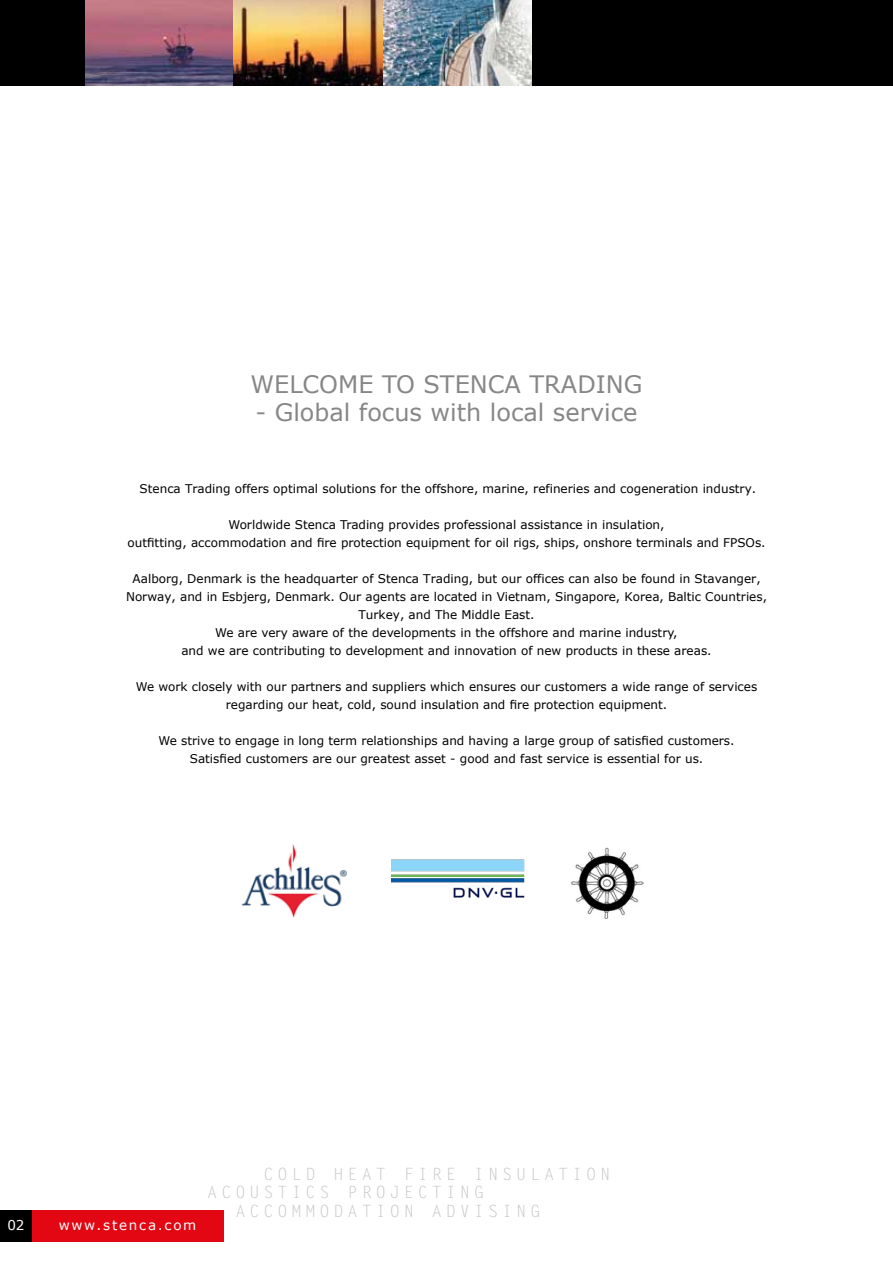
<style>
.page{position:relative;width:893px;height:1263px;background:#fff}
.page>*{position:absolute;margin:0;border:0;box-sizing:border-box;transform-origin:0 0}
.t1{font:24px "Verdana";color:#878787}
.t2{font:16.95px "Letter Gothic Std";letter-spacing:.23em;color:#c6c6c6}
.t3{font:13.5px "Verdana";letter-spacing:.13em;color:#fff}
.t4{font:12px/18px "Verdana";color:#000;text-align:center}
</style>
<div class="page">
<div style="left:0;top:0;width:893px;height:85px;background:#000"></div>
<img style="left:85px;top:0;width:149px;height:85px">
<img style="left:383px;top:0;width:148px;height:85px">
<img style="left:234px;top:0;width:149px;height:85px">
<div style="left:0;top:1210px;width:32px;height:32px;background:#000"></div>
<div style="left:32px;top:1210px;width:191px;height:32px;background:#e30613"></div>
<img style="left:571px;top:847px;width:73px;height:72px">
<img style="left:241px;top:844px;width:106px;height:74px">
<img style="left:392px;top:859px;width:133px;height:39px">
<h1 class="t1" style="left:250px;top:367px;width:394px">WELCOME TO STENCA TRADING</h1>
<h1 class="t1" style="left:255px;top:396px;width:384px">- Global focus with local service</h1>
<p class="t4" style="left:140px;top:480px;width:618px">Stenca Trading offers optimal solutions for the offshore, marine, refineries and cogeneration industry.</p>
<p class="t4" style="left:128px;top:516px;width:640px">Worldwide Stenca Trading provides professional assistance in insulation,<br>outfitting, accommodation and fire protection equipment for oil rigs, ships, onshore terminals and FPSOs.</p>
<p class="t4" style="left:126px;top:570px;width:642px">Aalborg, Denmark is the headquarter of Stenca Trading, but our offices can also be found in Stavanger, Norway, and in Esbjerg, Denmark. Our agents are located in Vietnam, Singapore, Korea, Baltic Countries, Turkey, and The Middle East.<br>We are very aware of the developments in the offshore and marine industry,<br>and we are contributing to development and innovation of new products in these areas.</p>
<p class="t4" style="left:136px;top:678px;width:623px">We work closely with our partners and suppliers which ensures our customers a wide range of services regarding our heat, cold, sound insulation and fire protection equipment.</p>
<p class="t4" style="left:159px;top:732px;width:577px">We strive to engage in long term relationships and having a large group of satisfied customers.<br>Satisfied customers are our greatest asset - good and fast service is essential for us.</p>
<h2 class="t2" style="left:263px;top:1164px;width:335px">COLD HEAT FIRE I NSUL ATION</h2>
<p class="t3" style="left:7px;top:1215px;width:19px">02</p>
<p class="t3" style="left:59px;top:1215px;width:139px">www.stenca.com</p>
<h2 class="t2" style="left:207px;top:1183px;width:13px">ACO</h2>
<h2 class="t2" style="left:249px;top:1183px;width:236px">USTIC S PRO JEC TIN G</h2>
<h2 class="t2" style="left:235px;top:1201px;width:14px">ACCO</h2>
<h2 class="t2" style="left:291px;top:1201px;width:110px">MMOD ATION</h2>
<h2 class="t2" style="left:432px;top:1201px;width:110px">AD VISIN G</h2>
</div>
